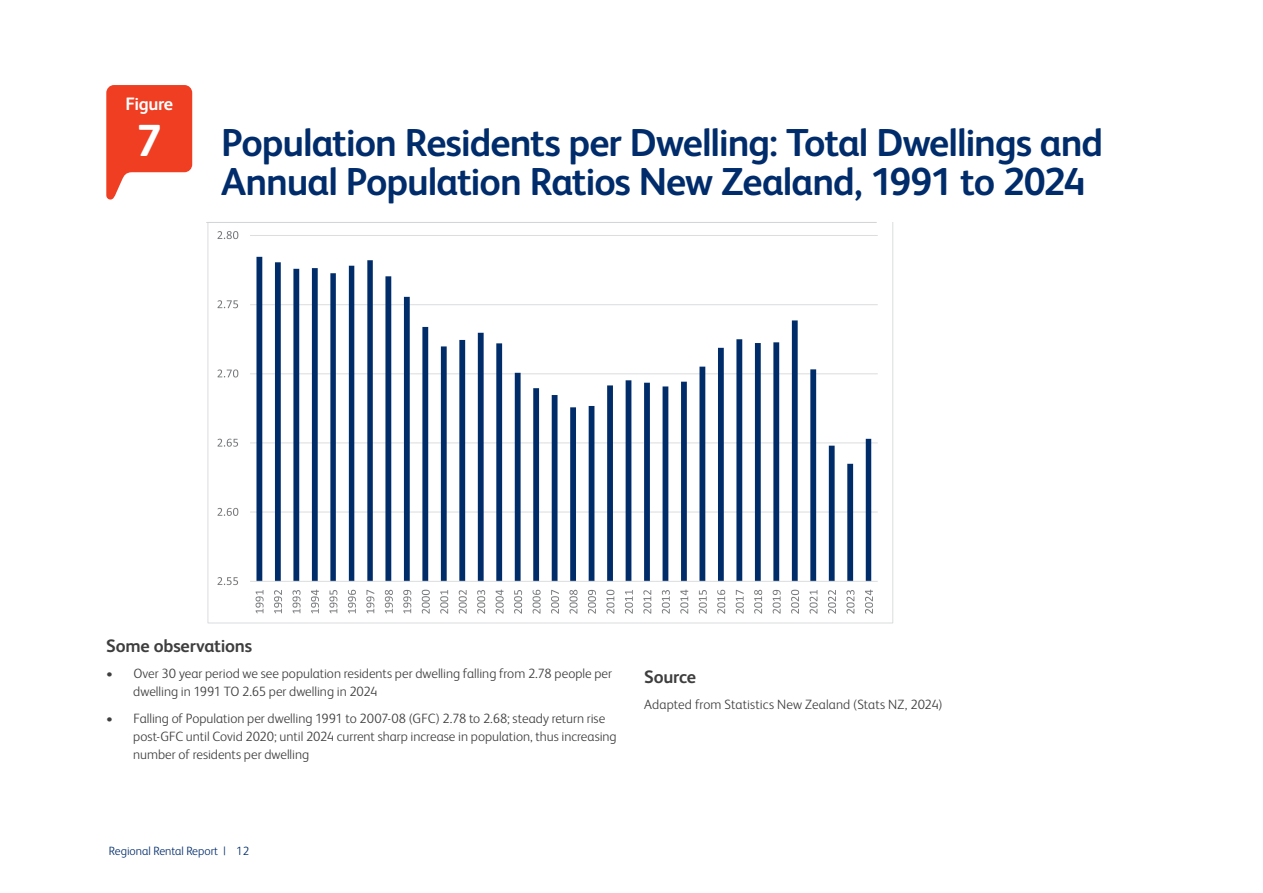
<style>
.page{position:relative;width:1263px;height:893px;background:#fff}
.page>*{position:absolute;margin:0;border:0;box-sizing:border-box;transform-origin:0 0}
.t1{font:700 45px "FS Albert";color:#fff}
.t2{font:700 39px/39px "FS Albert";letter-spacing:-.03em;color:#002c6b}
.t3{font:700 18px "FS Albert";letter-spacing:-.01em;color:#3e3e3f}
.t4{font:700 18px "FS Albert";letter-spacing:-.02em;color:#fff}
.t5{font:700 16.35px "Times New Roman";color:#231f20}
.t6{font:16.35px "Times New Roman";color:#231f20}
.t7{font:300 13.5px/18px "FS Albert";color:#3e3e3f}
.t8{font:300 12px "FS Albert";color:#002c6b}
</style>
<div class="page">
<svg style="left:106px;top:85px;width:86px;height:115px"></svg>
<svg style="left:207px;top:222px;width:686px;height:401px"></svg>
<hr style="left:206px;top:222px;width:671px;height:1px;background:#d2d3d4">
<p class="t4" style="left:125px;top:92px;width:49px">Figure</p>
<p class="t1" style="left:137px;top:110px;width:27px">7</p>
<p class="t2" style="left:221px;top:122px;width:884px">Population Residents per Dwelling: Total Dwellings and<br>Annual Population Ratios New Zealand, 1991 to 2024</p>
<p class="t3" style="left:106px;top:633px;width:147px">Some observations</p>
<p class="t7" style="left:133px;top:664px;width:480px;text-indent:-27px">• Over 30 year period we see population residents per dwelling falling from 2.78 people per dwelling in 1991 TO 2.65 per dwelling in 2024</p>
<p class="t7" style="left:133px;top:708px;width:485px;text-indent:-27px">• Falling of Population per dwelling 1991 to 2007-08 (GFC) 2.78 to 2.68; steady return rise post-GFC until Covid 2020; until 2024 current sharp increase in population, thus increasing number of residents per dwelling</p>
<p class="t5" style="left:208px;top:658px;width:132px">Some observations</p>
<p class="t6" style="left:233px;top:715px;width:34px">2024</p>
<p class="t3" style="left:644px;top:664px;width:53px">Source</p>
<p class="t7" style="left:644px;top:695px;width:300px">Adapted from Statistics New Zealand (Stats NZ, 2024)</p>
<p class="t8" style="left:109px;top:843px;width:142px">Regional Rental Report | 12</p>
</div>
